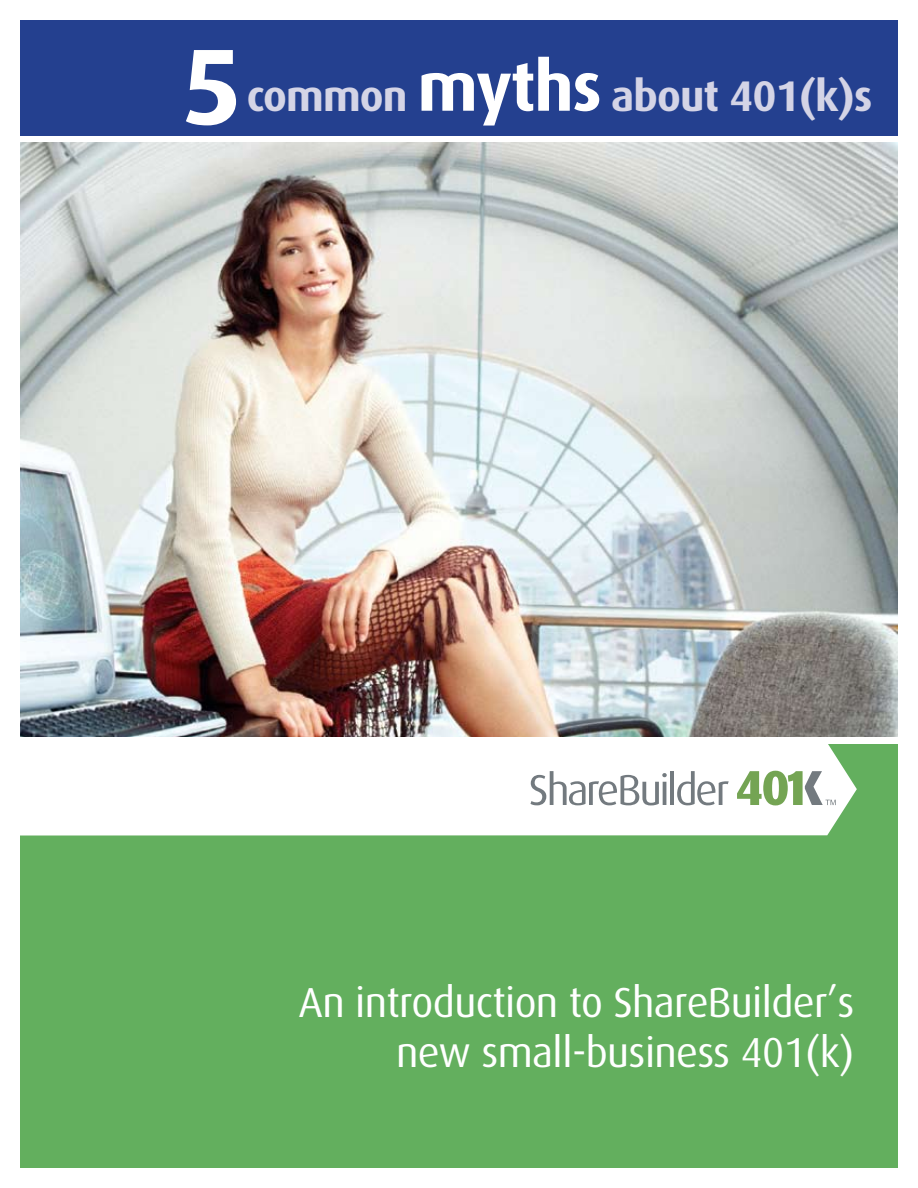
<style>
.page{position:relative;width:918px;height:1188px;background:#fff}
.page>*{position:absolute;margin:0;border:0;box-sizing:border-box;transform-origin:0 0}
.t1{font:700 108px "Dax";color:#fff}
.t2{font:700 42.9px "Dax";letter-spacing:-.02em;color:#d4d4e6}
.t3{font:42px/50.4px "Dax";letter-spacing:-.015em;color:#fff;text-align:right}
.s1{font-size:68.85px;color:#fff}
</style>
<div class="page">
<div style="left:20px;top:20px;width:878px;height:116px;background:#24408f"></div>
<div style="left:20px;top:745px;width:878px;height:423px;background:#63af5e"></div>
<div style="left:20px;top:744px;width:837px;height:92px;background:#fff"></div>
<svg style="left:530px;top:771px;width:137px;height:34px;background:#d3d5d7"></svg>
<hr style="left:670px;top:771px;width:4px;height:34px;background:#737a7f">
<svg style="left:677px;top:771px;width:52px;height:34px;background:#d5d7d9"></svg>
<svg style="left:737px;top:771px;width:99px;height:34px;background:#b6cbaa"></svg>
<img style="left:20px;top:143px;width:878px;height:593px">
<h1 class="t1" style="left:182px;top:26px;width:62px">5</h1>
<p class="t2" style="left:247px;top:72px;width:627px">common <span class="s1">myths</span> about 401(k)s</p>
<p class="t3" style="left:299px;top:977px;width:557px">An introduction to ShareBuilder’s new small-business 401(k)</p>
</div>
